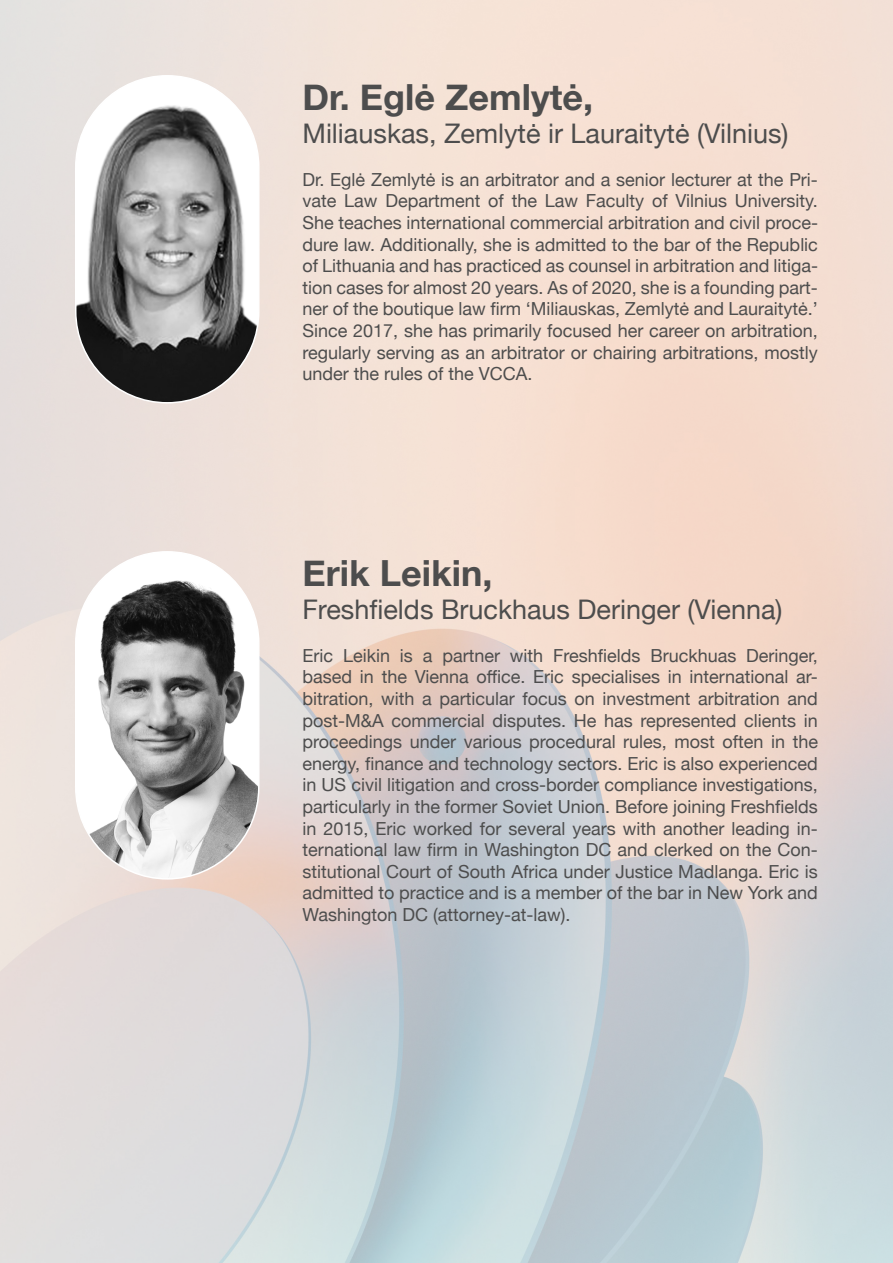
<style>
.page{position:relative;width:893px;height:1263px;background:#fff}
.page>*{position:absolute;margin:0;border:0;box-sizing:border-box;transform-origin:0 0}
.t1{font:700 36px "Helvetica Neue";color:#4d4d4d}
.t2{font:27px "Helvetica Neue";color:#4d4d4d}
.t3{font:18px/21.6px "Helvetica Neue";color:#4d4d4d;text-align:justify}
</style>
<div class="page">
<img style="left:76px;top:76px;width:183px;height:327px;border-radius:91px">
<div style="left:75px;top:75px;width:185px;height:329px;border:2px solid #fff;border-radius:92px"></div>
<img style="left:76px;top:578px;width:183px;height:301px">
<div style="left:75px;top:551px;width:185px;height:328px;border:2px solid #fff;border-radius:92px"></div>
<h1 class="t1" style="left:302px;top:69px;width:292px">Dr. Eglė Zemlytė,</h1>
<h2 class="t2" style="left:302px;top:113px;width:488px">Miliauskas, Zemlytė ir Lauraitytė (Vilnius)</h2>
<p class="t3" style="left:302px;top:170px;width:517px">Dr. Eglė Zemlytė is an arbitrator and a senior lecturer at the Pri&shy;vate Law Department of the Law Faculty of Vilnius University.<br>She teaches international commercial arbitration and civil proce&shy;dure law. Additionally, she is admitted to the bar of the Republic of Lithuania and has practiced as counsel in arbitration and litiga&shy;tion cases for almost 20 years. As of 2020, she is a founding part&shy;ner of the boutique law firm ‘Miliauskas, Zemlytė and Lauraitytė.’ Since 2017, she has primarily focused her career on arbitration, regularly serving as an arbitrator or chairing arbitrations, mostly under the rules of the VCCA.</p>
<h1 class="t1" style="left:302px;top:545px;width:191px">Erik Leikin,</h1>
<h2 class="t2" style="left:302px;top:589px;width:482px">Freshfields Bruckhaus Deringer (Vienna)</h2>
<p class="t3" style="left:302px;top:646px;width:517px">Eric Leikin is a partner with Freshfields Bruckhuas Deringer, based in the Vienna office. Eric specialises in international ar&shy;bitration, with a particular focus on investment arbitration and post-M&amp;A commercial disputes. He has represented clients in proceedings under various procedural rules, most often in the energy, finance and technology sectors. Eric is also experienced in US civil litigation and cross-border compliance investigations, particularly in the former Soviet Union. Before joining Freshfields in 2015, Eric worked for several years with another leading in&shy;ternational law firm in Washington DC and clerked on the Con&shy;stitutional Court of South Africa under Justice Madlanga. Eric is admitted to practice and is a member of the bar in New York and Washington DC (attorney-at-law).</p>
</div>
